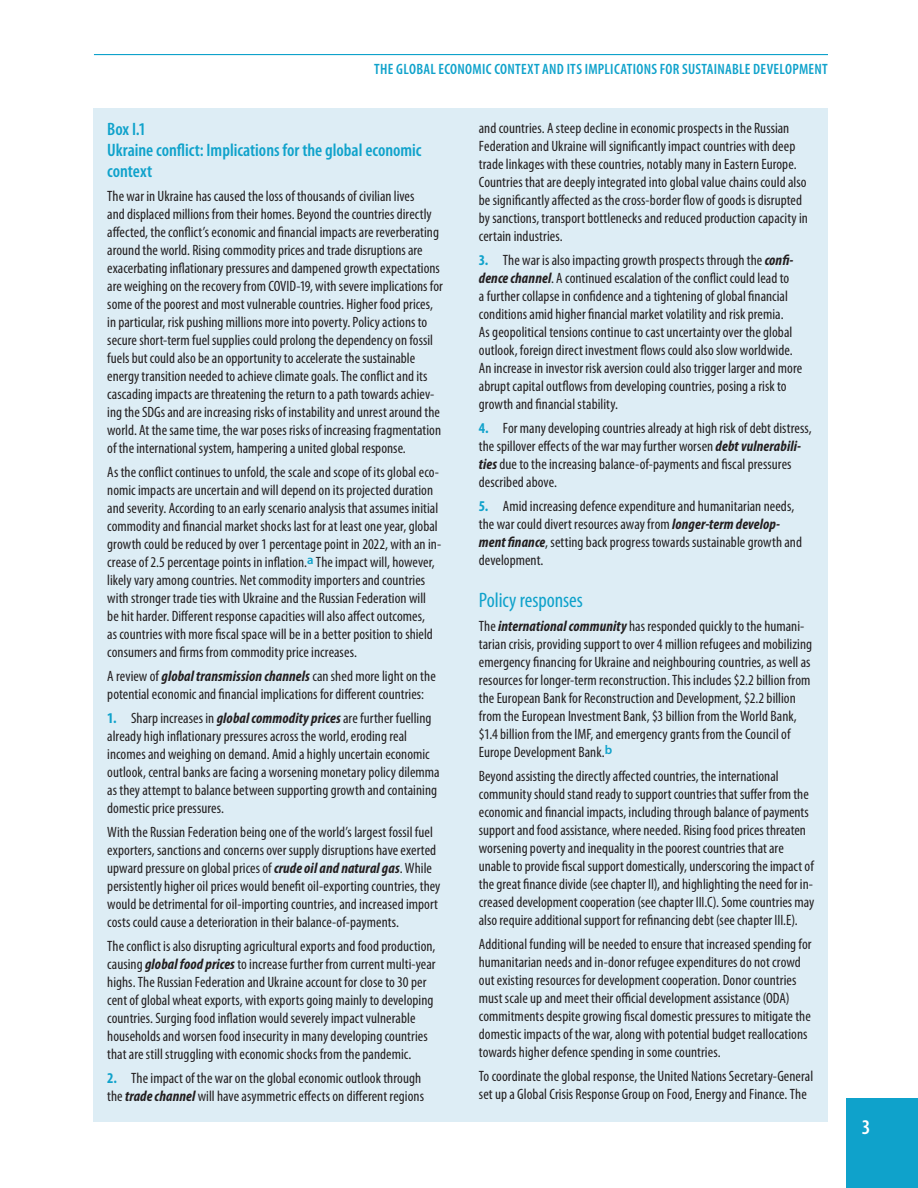
<style>
.page{position:relative;width:918px;height:1188px;background:#fff}
.page>*{position:absolute;margin:0;border:0;box-sizing:border-box;transform-origin:0 0}
.t1{font:condensed 21px "Myriad Pro";letter-spacing:-.005em;color:#0fa2cb}
.t2{font:600 condensed 21px "Myriad Pro";color:#fff}
.t3{font:600 condensed 18px/21px "Myriad Pro";color:#0fa2cb}
.t4{font:condensed 15px/18px "Myriad Pro";letter-spacing:.005em;color:#231f20}
.t5{font:600 condensed 15px "Myriad Pro";letter-spacing:.02em;color:#0fa2cb}
.s1{font-weight:700;font-style:italic}
.s2{font-weight:700;color:#0fa2cb}
</style>
<div class="page">
<hr style="left:94px;top:54px;width:734px;height:1px;background:#0fa2cb">
<div style="left:847px;top:1098px;width:71px;height:90px;background:#0fa2cb"></div>
<div style="left:94px;top:108px;width:734px;height:1014px;background:#ddedf5"></div>
<p class="t5" style="left:374px;top:60px;width:455px">THE GLOBAL ECONOMIC CONTEXT AND ITS IMPLICATIONS FOR SUSTAINABLE DEVELOPMENT</p>
<p class="t3" style="left:107px;top:118px;width:316px">Box I.1<br>Ukraine conflict: Implications for the global economic context</p>
<p class="t4" style="left:107px;top:187px;width:337px">The war in Ukraine has caused the loss of thousands of civilian lives<br>and displaced millions from their homes. Beyond the countries directly affected, the conflict’s economic and financial impacts are reverberating around the world. Rising commodity prices and trade disruptions are exacerbating inflationary pressures and dampened growth expectations are weighing on the recovery from COVID-19, with severe implications for some of the poorest and most vulnerable countries. Higher food prices, in particular, risk pushing millions more into poverty. Policy actions to secure short-term fuel supplies could prolong the dependency on fossil fuels but could also be an opportunity to accelerate the sustainable energy transition needed to achieve climate goals. The conflict and its cascading impacts are threatening the return to a path towards achiev&shy;ing the SDGs and are increasing risks of instability and unrest around the world. At the same time, the war poses risks of increasing fragmentation of the international system, hampering a united global response.</p>
<p class="t4" style="left:107px;top:463px;width:336px">As the conflict continues to unfold, the scale and scope of its global eco&shy;nomic impacts are uncertain and will depend on its projected duration and severity. According to an early scenario analysis that assumes initial commodity and financial market shocks last for at least one year, global growth could be reduced by over 1 percentage point in 2022, with an in&shy;crease of 2.5 percentage points in inflation.<sup>a</sup> The impact will, however, likely vary among countries. Net commodity importers and countries with stronger trade ties with Ukraine and the Russian Federation will be hit harder. Different response capacities will also affect outcomes,<br>as countries with more fiscal space will be in a better position to shield consumers and firms from commodity price increases.</p>
<p class="t4" style="left:107px;top:667px;width:330px">A review of <span class="s1">global transmission channels</span> can shed more light on the potential economic and financial implications for different countries:</p>
<p class="t4" style="left:107px;top:709px;width:334px"><span class="s2">1.</span> Sharp increases in <span class="s1">global commodity prices</span> are further fuelling already high inflationary pressures across the world, eroding real incomes and weighing on demand. Amid a highly uncertain economic outlook, central banks are facing a worsening monetary policy dilemma as they attempt to balance between supporting growth and containing domestic price pressures.</p>
<p class="t4" style="left:107px;top:823px;width:335px">With the Russian Federation being one of the world’s largest fossil fuel exporters, sanctions and concerns over supply disruptions have exerted upward pressure on global prices of <span class="s1">crude oil and natural gas</span>. While persistently higher oil prices would benefit oil-exporting countries, they would be detrimental for oil-importing countries, and increased import costs could cause a deterioration in their balance-of-payments.</p>
<p class="t4" style="left:107px;top:937px;width:330px">The conflict is also disrupting agricultural exports and food production, causing <span class="s1">global food prices</span> to increase further from current multi-year highs. The Russian Federation and Ukraine account for close to 30 per cent of global wheat exports, with exports going mainly to developing countries. Surging food inflation would severely impact vulnerable households and worsen food insecurity in many developing countries that are still struggling with economic shocks from the pandemic.</p>
<p class="t4" style="left:107px;top:1069px;width:318px"><span class="s2">2.</span> The impact of the war on the global economic outlook through the <span class="s1">trade channel</span> will have asymmetric effects on different regions</p>
<p class="t4" style="left:479px;top:119px;width:331px">and countries. A steep decline in economic prospects in the Russian Federation and Ukraine will significantly impact countries with deep trade linkages with these countries, notably many in Eastern Europe.<br>Countries that are deeply integrated into global value chains could also be significantly affected as the cross-border flow of goods is disrupted by sanctions, transport bottlenecks and reduced production capacity in certain industries.</p>
<p class="t4" style="left:479px;top:251px;width:325px"><span class="s2">3.</span> The war is also impacting growth prospects through the <span class="s1">confi&shy;dence channel</span>. A continued escalation of the conflict could lead to<br>a further collapse in confidence and a tightening of global financial conditions amid higher financial market volatility and risk premia.<br>As geopolitical tensions continue to cast uncertainty over the global outlook, foreign direct investment flows could also slow worldwide.<br>An increase in investor risk aversion could also trigger larger and more abrupt capital outflows from developing countries, posing a risk to growth and financial stability.</p>
<p class="t4" style="left:479px;top:419px;width:334px"><span class="s2">4.</span> For many developing countries already at high risk of debt distress, the spillover effects of the war may further worsen <span class="s1">debt vulnerabili&shy;ties</span> due to the increasing balance-of-payments and fiscal pressures described above.</p>
<p class="t4" style="left:479px;top:497px;width:325px"><span class="s2">5.</span> Amid increasing defence expenditure and humanitarian needs, the war could divert resources away from <span class="s1">longer-term develop&shy;ment finance</span>, setting back progress towards sustainable growth and development.</p>
<h1 class="t1" style="left:479px;top:587px;width:106px">Policy responses</h1>
<p class="t4" style="left:479px;top:617px;width:335px">The <span class="s1">international community</span> has responded quickly to the humani&shy;tarian crisis, providing support to over 4 million refugees and mobilizing emergency financing for Ukraine and neighbouring countries, as well as resources for longer-term reconstruction. This includes $2.2 billion from the European Bank for Reconstruction and Development, $2.2 billion from the European Investment Bank, $3 billion from the World Bank, $1.4 billion from the IMF, and emergency grants from the Council of Europe Development Bank.<sup>b</sup></p>
<p class="t4" style="left:479px;top:767px;width:337px">Beyond assisting the directly affected countries, the international community should stand ready to support countries that suffer from the economic and financial impacts, including through balance of payments support and food assistance, where needed. Rising food prices threaten worsening poverty and inequality in the poorest countries that are unable to provide fiscal support domestically, underscoring the impact of the great finance divide (see chapter II), and highlighting the need for in&shy;creased development cooperation (see chapter III.C). Some countries may also require additional support for refinancing debt (see chapter III.E).</p>
<p class="t4" style="left:479px;top:935px;width:334px">Additional funding will be needed to ensure that increased spending for humanitarian needs and in-donor refugee expenditures do not crowd out existing resources for development cooperation. Donor countries must scale up and meet their official development assistance (ODA) commitments despitegrowing fiscal domestic pressures to mitigate the domestic impacts of the war, along with potential budget reallocations towards higher defence spending in some countries.</p>
<p class="t4" style="left:479px;top:1067px;width:336px">To coordinate the global response, the United Nations Secretary-General set up a Global Crisis Response Group on Food, Energy and Finance. The</p>
<h1 class="t2" style="left:862px;top:1114px;width:10px">3</h1>
</div>
